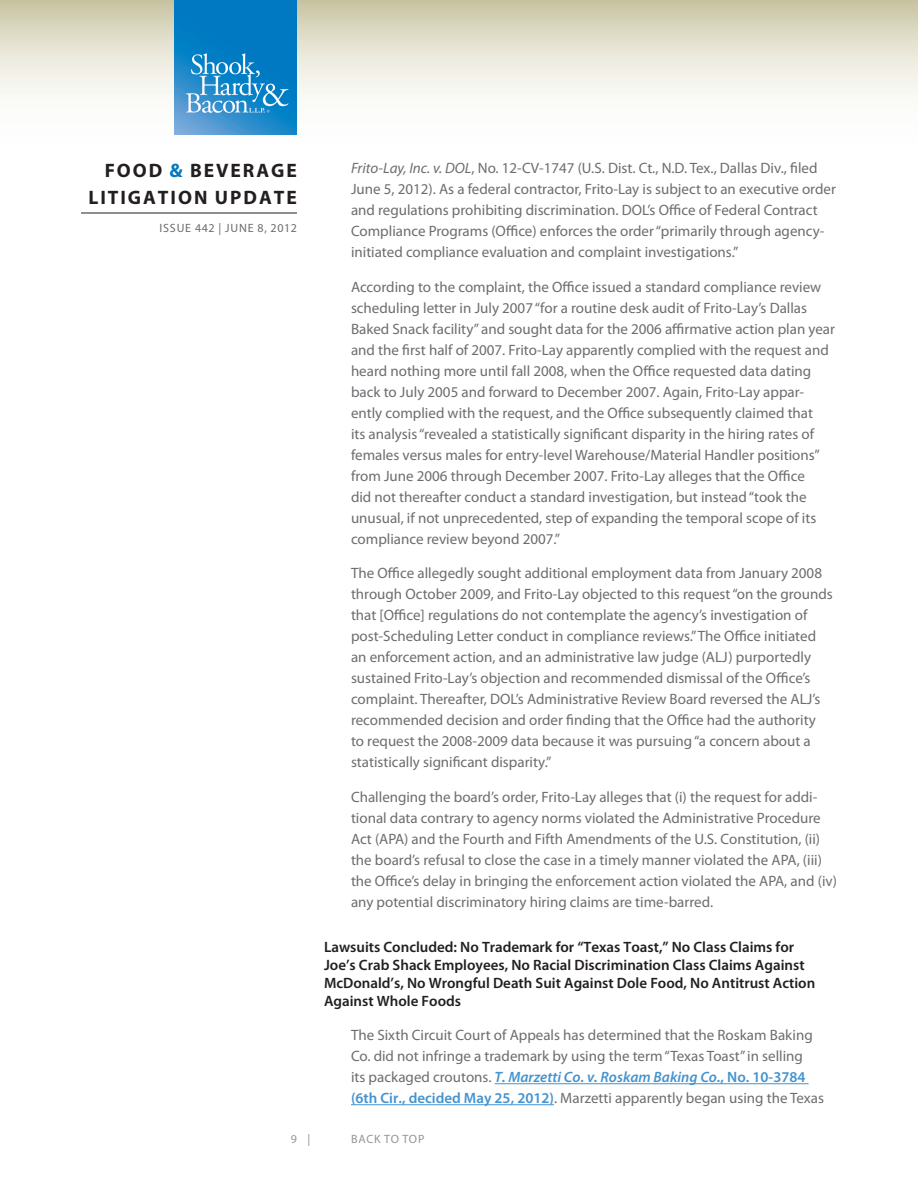
<style>
.page{position:relative;width:918px;height:1188px;background:#fff}
.page>*{position:absolute;margin:0;border:0;box-sizing:border-box;transform-origin:0 0}
.t1{font:700 19.5px/27px "Myriad Pro";letter-spacing:.1em;color:#231f20;text-align:right}
.Body{font:15px/21px "Myriad Pro";color:#6c6d70}
.Subhead{font:600 15px/18px "Myriad Pro";color:#231f20}
.t2{font:12px "Myriad Pro";letter-spacing:.07em;color:#6c6d70}
.t3{font:12px "Myriad Pro";letter-spacing:.06em;color:#939598}
.s1{color:#0079c2}
.s2{font-style:italic}
.s3{font-weight:600;font-style:italic;color:#4393cf}
.s4{font-weight:600;color:#4393cf}
</style>
<div class="page">
<svg style="left:0;top:0;width:918px;height:135px"></svg>
<hr style="left:81px;top:213px;width:216px;height:1px;background:#231f20">
<img style="left:175px;top:0;width:122px;height:135px">
<hr style="left:495px;top:1083px;width:314px;height:1px;background:#4393cf">
<hr style="left:351px;top:1104px;width:203px;height:1px;background:#4393cf">
<h1 class="t1" style="left:88px;top:156px;width:210px">FOOD <span class="s1">&amp;</span> BEVERAGE<br>LITIGATION UPDATE</h1>
<p class="t2" style="left:159px;top:221px;width:139px">ISSUE 442 | JUNE 8, 2012</p>
<p class="Body" style="left:351px;top:157px;width:486px"><span class="s2">Frito-Lay, Inc. v. DOL</span>, No. 12-CV-1747 (U.S. Dist. Ct., N.D. Tex., Dallas Div., filed June 5, 2012). As a federal contractor, Frito-Lay is subject to an executive order and regulations prohibiting discrimination. DOL’s Office of Federal Contract Compliance Programs (Office) enforces the order “primarily through agency&shy;initiated compliance evaluation and complaint investigations.”</p>
<p class="Body" style="left:351px;top:276px;width:486px">According to the complaint, the Office issued a standard compliance review scheduling letter in July 2007 “for a routine desk audit of Frito-Lay’s Dallas Baked Snack facility” and sought data for the 2006 affirmative action plan year and the first half of 2007. Frito-Lay apparently complied with the request and heard nothing more until fall 2008, when the Office requested data dating back to July 2005 and forward to December 2007. Again, Frito-Lay appar&shy;ently complied with the request, and the Office subsequently claimed that<br>its analysis “revealed a statistically significant disparity in the hiring rates of females versus males for entry-level Warehouse/Material Handler positions” from June 2006 through December 2007. Frito-Lay alleges that the Office<br>did not thereafter conduct a standard investigation, but instead “took the unusual, if not unprecedented, step of expanding the temporal scope of its compliance review beyond 2007.”</p>
<p class="Body" style="left:351px;top:562px;width:483px">The Office allegedly sought additional employment data from January 2008 through October 2009, and Frito-Lay objected to this request “on the grounds that [Office] regulations do not contemplate the agency’s investigation of post-Scheduling Letter conduct in compliance reviews.” The Office initiated an enforcement action, and an administrative law judge (ALJ) purportedly sustained Frito-Lay’s objection and recommended dismissal of the Office’s complaint. Thereafter, DOL’s Administrative Review Board reversed the ALJ’s recommended decision and order finding that the Office had the authority<br>to request the 2008-2009 data because it was pursuing “a concern about a statistically significant disparity.”</p>
<p class="Body" style="left:351px;top:786px;width:488px">Challenging the board’s order, Frito-Lay alleges that (i) the request for addi&shy;tional data contrary to agency norms violated the Administrative Procedure Act (APA) and the Fourth and Fifth Amendments of the U.S. Constitution, (ii) the board’s refusal to close the case in a timely manner violated the APA, (iii) the Office’s delay in bringing the enforcement action violated the APA, and (iv) any potential discriminatory hiring claims are time-barred.</p>
<p class="Subhead" style="left:324px;top:937px;width:493px">Lawsuits Concluded: No Trademark for “Texas Toast,” No Class Claims for Joe’s Crab Shack Employees, No Racial Discrimination Class Claims Against McDonald’s, No Wrongful Death Suit Against Dole Food, No Antitrust Action Against Whole Foods</p>
<p class="Body" style="left:351px;top:1024px;width:475px">The Sixth Circuit Court of Appeals has determined that the Roskam Baking Co. did not infringe a trademark by using the term “Texas Toast” in selling<br>its packaged croutons. <span class="s3">T. Marzetti Co. v. Roskam Baking Co.</span><span class="s4">, No. 10-3784 (6th Cir., decided May 25, 2012)</span>. Marzetti apparently began using the Texas</p>
<p class="t3" style="left:291px;top:1132px;width:21px">9 |</p>
<p class="t3" style="left:351px;top:1132px;width:75px">BACK TO TOP</p>
</div>
